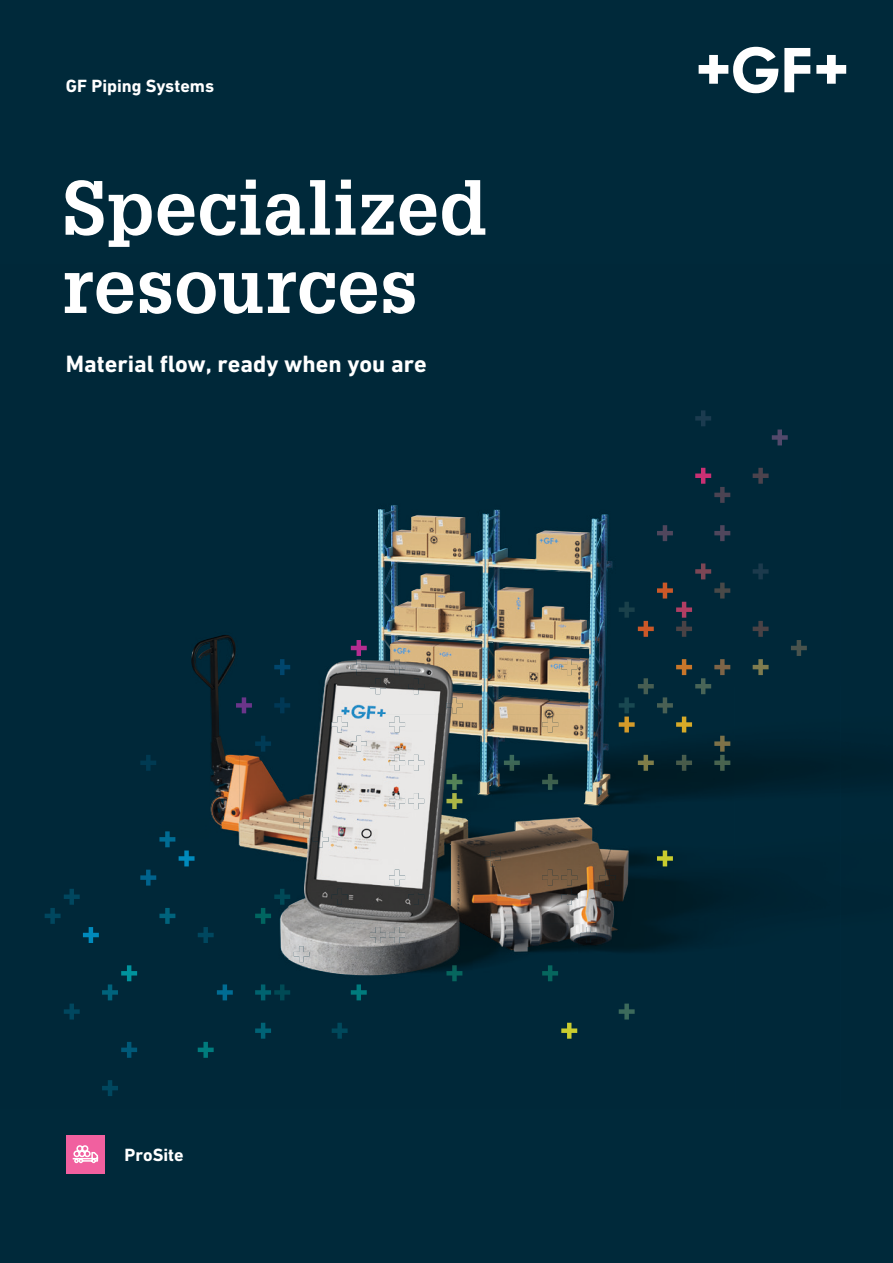
<style>
.page{position:relative;width:893px;height:1263px;background:#00293a}
.page>*{position:absolute;margin:0;border:0;box-sizing:border-box;transform-origin:0 0}
.t1{font:700 75px/78.3px "Glypha LT Pro";letter-spacing:.01em;color:#fff}
.t2{font:700 24px "DIN Next W1 G";color:#fff}
.t3{font:700 18px "DIN Next W1 G";color:#fff}
</style>
<div class="page">
<img style="left:629px;top:686px;width:106px;height:117px">
<img style="left:580px;top:851px;width:156px;height:169px">
<img style="left:695px;top:410px;width:16px;height:16px">
<img style="left:772px;top:429px;width:16px;height:16px">
<img style="left:695px;top:468px;width:16px;height:16px">
<img style="left:753px;top:468px;width:16px;height:16px">
<img style="left:714px;top:487px;width:16px;height:16px">
<img style="left:657px;top:525px;width:16px;height:16px">
<img style="left:714px;top:525px;width:16px;height:16px">
<img style="left:695px;top:563px;width:16px;height:16px">
<img style="left:753px;top:563px;width:16px;height:16px">
<img style="left:657px;top:583px;width:16px;height:15px">
<img style="left:714px;top:583px;width:16px;height:15px">
<img style="left:629px;top:607px;width:6px;height:5px">
<img style="left:676px;top:602px;width:16px;height:16px">
<img style="left:638px;top:621px;width:16px;height:16px">
<img style="left:676px;top:621px;width:16px;height:16px">
<img style="left:753px;top:621px;width:16px;height:16px">
<img style="left:791px;top:640px;width:16px;height:16px">
<img style="left:274px;top:659px;width:14px;height:16px">
<img style="left:676px;top:659px;width:16px;height:16px">
<img style="left:714px;top:659px;width:16px;height:16px">
<img style="left:753px;top:659px;width:16px;height:16px">
<img style="left:638px;top:678px;width:16px;height:16px">
<img style="left:695px;top:678px;width:16px;height:16px">
<img style="left:240px;top:697px;width:12px;height:16px">
<img style="left:274px;top:697px;width:14px;height:16px">
<img style="left:629px;top:697px;width:6px;height:16px">
<img style="left:657px;top:697px;width:16px;height:16px">
<img style="left:629px;top:716px;width:6px;height:16px">
<img style="left:676px;top:716px;width:16px;height:16px">
<img style="left:255px;top:736px;width:16px;height:16px">
<img style="left:714px;top:736px;width:16px;height:16px">
<img style="left:140px;top:755px;width:16px;height:16px">
<img style="left:638px;top:755px;width:16px;height:16px">
<img style="left:676px;top:755px;width:16px;height:16px">
<img style="left:714px;top:755px;width:16px;height:16px">
<img style="left:159px;top:831px;width:16px;height:16px">
<img style="left:179px;top:850px;width:16px;height:16px">
<img style="left:657px;top:850px;width:16px;height:16px">
<img style="left:140px;top:870px;width:16px;height:15px">
<img style="left:64px;top:889px;width:16px;height:16px">
<img style="left:45px;top:908px;width:16px;height:16px">
<img style="left:159px;top:908px;width:16px;height:16px">
<img style="left:83px;top:927px;width:16px;height:16px">
<img style="left:198px;top:927px;width:16px;height:16px">
<img style="left:121px;top:965px;width:16px;height:16px">
<img style="left:446px;top:975px;width:16px;height:6px">
<img style="left:542px;top:975px;width:16px;height:6px">
<img style="left:102px;top:984px;width:16px;height:16px">
<img style="left:217px;top:984px;width:16px;height:16px">
<img style="left:255px;top:984px;width:16px;height:16px">
<img style="left:274px;top:984px;width:16px;height:16px">
<img style="left:351px;top:984px;width:16px;height:16px">
<img style="left:64px;top:1003px;width:16px;height:16px">
<img style="left:619px;top:1003px;width:16px;height:16px">
<img style="left:255px;top:1023px;width:16px;height:16px">
<img style="left:332px;top:1023px;width:16px;height:16px">
<img style="left:561px;top:1023px;width:16px;height:16px">
<img style="left:121px;top:1042px;width:16px;height:16px">
<img style="left:198px;top:1042px;width:16px;height:16px">
<img style="left:102px;top:1080px;width:16px;height:16px">
<img style="left:337px;top:505px;width:243px;height:470px">
<img style="left:580px;top:515px;width:49px;height:430px">
<img style="left:191px;top:635px;width:49px;height:210px">
<img style="left:288px;top:663px;width:49px;height:311px">
<img style="left:239px;top:755px;width:49px;height:204px">
<img style="left:466px;top:621px;width:15px;height:16px">
<img style="left:351px;top:660px;width:16px;height:15px">
<img style="left:389px;top:659px;width:16px;height:16px">
<img style="left:561px;top:659px;width:16px;height:16px">
<img style="left:370px;top:678px;width:16px;height:16px">
<img style="left:408px;top:678px;width:16px;height:16px">
<img style="left:446px;top:697px;width:16px;height:16px">
<img style="left:332px;top:716px;width:16px;height:16px">
<img style="left:389px;top:716px;width:16px;height:16px">
<img style="left:542px;top:716px;width:16px;height:16px">
<img style="left:351px;top:736px;width:16px;height:16px">
<img style="left:389px;top:755px;width:16px;height:16px">
<img style="left:408px;top:755px;width:16px;height:16px">
<img style="left:389px;top:793px;width:16px;height:16px">
<img style="left:408px;top:793px;width:16px;height:16px">
<img style="left:293px;top:812px;width:16px;height:16px">
<img style="left:313px;top:831px;width:15px;height:16px">
<img style="left:485px;top:850px;width:16px;height:16px">
<img style="left:389px;top:870px;width:16px;height:15px">
<img style="left:542px;top:870px;width:16px;height:15px">
<img style="left:561px;top:870px;width:16px;height:15px">
<img style="left:600px;top:870px;width:15px;height:15px">
<img style="left:332px;top:889px;width:16px;height:16px">
<img style="left:408px;top:893px;width:16px;height:12px">
<img style="left:561px;top:889px;width:16px;height:16px">
<img style="left:370px;top:927px;width:16px;height:16px">
<img style="left:389px;top:927px;width:16px;height:16px">
<img style="left:580px;top:927px;width:16px;height:16px">
<img style="left:294px;top:946px;width:15px;height:16px">
<svg style="left:699px;top:47px;width:79px;height:46px"></svg>
<svg style="left:784px;top:48px;width:26px;height:44px"></svg>
<svg style="left:816px;top:55px;width:30px;height:29px"></svg>
<div style="left:66px;top:1134px;width:39px;height:39px;background:#f1609f"></div>
<svg style="left:73px;top:1145px;width:25px;height:18px"></svg>
<p class="t3" style="left:66px;top:76px;width:150px">GF Piping Systems</p>
<h1 class="t1" style="left:63px;top:167px;width:426px">Specialized resources</h1>
<p class="t2" style="left:66px;top:349px;width:362px">Material flow, ready when you are</p>
<p class="t3" style="left:125px;top:1144px;width:61px">ProSite</p>
</div>
